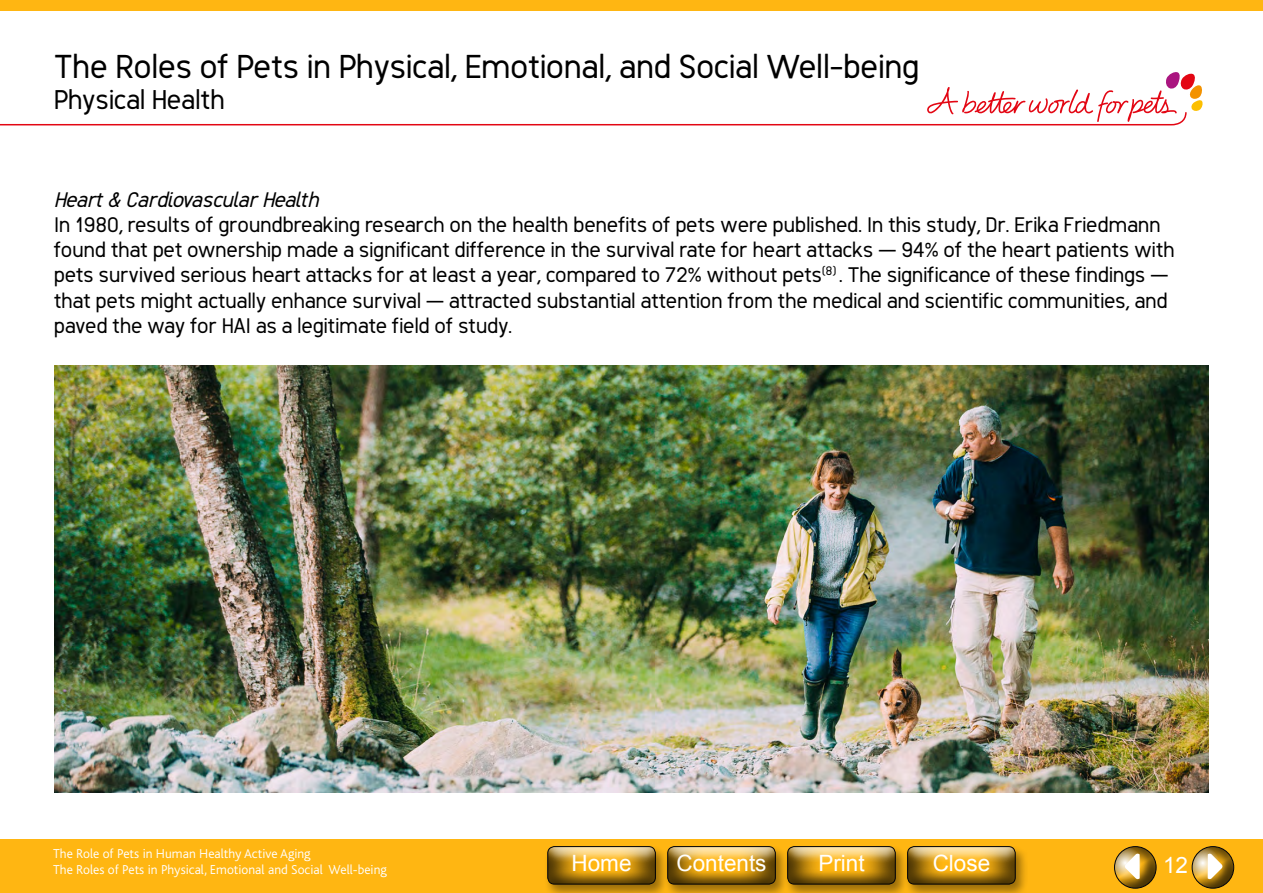
<style>
.page{position:relative;width:1263px;height:893px;background:#fff}
.page>*{position:absolute;margin:0;border:0;box-sizing:border-box;transform-origin:0 0}
.t1{font:33px "Marsfont";color:#000}
.t2{font:27px "Marsfont";color:#000}
.t3{font:22.5px "Arial";color:#fff}
.t4{font:21px/25.2px "Marsfont";color:#000}
.t5{font:italic 21px "Marsfont";color:#000}
.t6{font:300 13.5px/16.2px "Bliss";color:#fff}
</style>
<div class="page">
<div style="left:0;top:839px;width:1263px;height:54px;background:#ffb612"></div>
<div style="left:543px;top:844px;width:125px;height:49px;background:#000;opacity:.4"></div>
<div style="left:534px;top:836px;width:135px;height:35px;background:#fff;opacity:.7"></div>
<div style="left:534px;top:847px;width:135px;height:40px;background:#000;opacity:.67"></div>
<div style="left:547px;top:846px;width:109px;height:38px;border:1px solid #000;border-radius:7px"></div>
<div style="left:663px;top:844px;width:125px;height:49px;background:#000;opacity:.4"></div>
<div style="left:654px;top:836px;width:135px;height:35px;background:#fff;opacity:.7"></div>
<div style="left:654px;top:847px;width:135px;height:40px;background:#000;opacity:.67"></div>
<div style="left:667px;top:846px;width:109px;height:38px;border:1px solid #000;border-radius:7px"></div>
<div style="left:783px;top:844px;width:125px;height:49px;background:#000;opacity:.4"></div>
<div style="left:774px;top:836px;width:135px;height:35px;background:#fff;opacity:.7"></div>
<div style="left:774px;top:847px;width:135px;height:40px;background:#000;opacity:.67"></div>
<div style="left:787px;top:846px;width:109px;height:38px;border:1px solid #000;border-radius:7px"></div>
<div style="left:903px;top:844px;width:125px;height:49px;background:#000;opacity:.4"></div>
<div style="left:893px;top:836px;width:135px;height:35px;background:#fff;opacity:.7"></div>
<div style="left:893px;top:847px;width:135px;height:40px;background:#000;opacity:.67"></div>
<div style="left:907px;top:846px;width:109px;height:38px;border:1px solid #000;border-radius:7px"></div>
<div style="left:0;top:0;width:1263px;height:11px;background:#ffb612"></div>
<svg style="left:0;top:72px;width:1203px;height:54px"></svg>
<div style="left:1178px;top:837px;width:68px;height:53px;background:#000;opacity:.44"></div>
<div style="left:1192px;top:846px;width:42px;height:42px;border:1px solid #000;border-radius:50%"></div>
<svg style="left:1208px;top:853px;width:14px;height:26px"></svg>
<div style="left:1101px;top:837px;width:68px;height:53px;background:#000;opacity:.44"></div>
<div style="left:1114px;top:846px;width:42px;height:42px;border:1px solid #000;border-radius:50%"></div>
<svg style="left:1125px;top:853px;width:15px;height:26px"></svg>
<img style="left:54px;top:365px;width:1155px;height:427px">
<h1 class="t1" style="left:54px;top:47px;width:867px">The Roles of Pets in Physical, Emotional, and Social Well-being</h1>
<p class="t2" style="left:54px;top:83px;width:172px">Physical Health</p>
<p class="t5" style="left:54px;top:187px;width:266px">Heart &amp; Cardiovascular Health</p>
<p class="t4" style="left:54px;top:212px;width:1122px">In 1980, results of groundbreaking research on the health benefits of pets were published. In this study, Dr. Erika Friedmann found that pet ownership made a significant difference in the survival rate for heart attacks — 94% of the heart patients with pets survived serious heart attacks for at least a year, compared to 72% without pets<sup>(8)</sup> . The significance of these findings — that pets might actually enhance survival — attracted substantial attention from the medical and scientific communities, and paved the way for HAI as a legitimate field of study.</p>
<p class="t6" style="left:53px;top:846px;width:335px">The Role of Pets in Human Healthy Active Aging<br>The Roles of Pets in Physical, Emotional and Social Well-being</p>
<p class="t3" style="left:571px;top:849px;width:62px">Home</p>
<p class="t3" style="left:676px;top:849px;width:92px">Contents</p>
<p class="t3" style="left:818px;top:849px;width:48px">Print</p>
<p class="t3" style="left:933px;top:849px;width:59px">Close</p>
<p class="t3" style="left:1163px;top:850px;width:27px">12</p>
</div>
